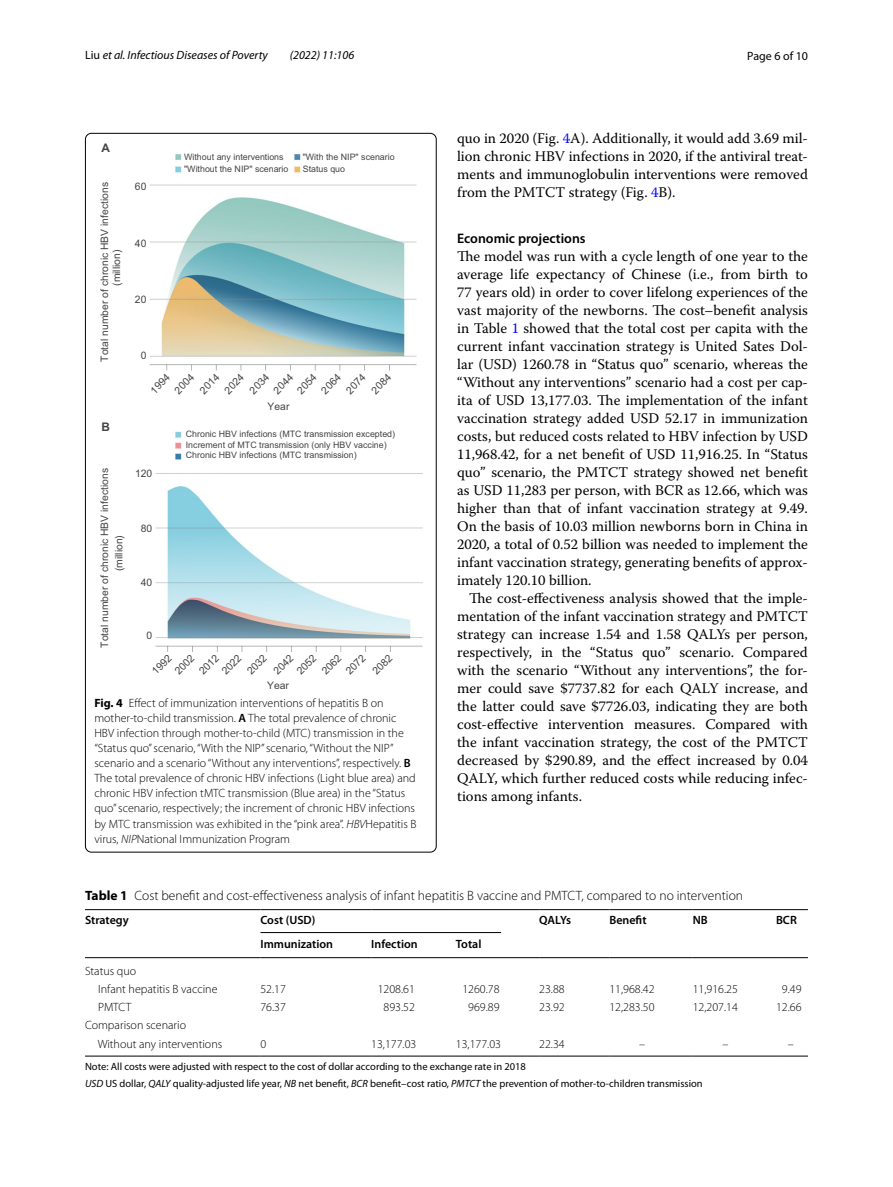
<style>
.page{position:relative;width:893px;height:1187px;background:#fff}
.page>*{position:absolute;margin:0;border:0;box-sizing:border-box;transform-origin:0 0}
.t1{font:14.7px/18px "Warnock Pro";color:#000;text-align:justify}
.t2{font:600 13.8px "Myriad Pro";color:#000}
.t3{font:300 13.5px "Myriad Pro";color:#000}
.t4{font:300 12px/15px "Myriad Pro";color:#000}
.t5{font:600 12px "Myriad Pro";color:#000}
.t6{font:italic 12px "Myriad Pro";color:#000}
.t7{font:12px "Myriad Pro";color:#000}
.t8{font:11.85px "Arial Bold MT4";color:#444}
.t9{font:10.5px/17px "Myriad Pro";color:#000}
.t10{font:10.35px/16.2px "Arial MT6";color:#444}
.t11{font:8.85px/12.5px "Arial MT6";color:#444}
.s1{font-style:normal}
.s2{font-weight:700}
.s3{font-weight:600}
.s4{font-style:italic}
.s5{color:#00f}
</style>
<div class="page">
<img style="left:149px;top:154px;width:273px;height:497px">
<hr style="left:85px;top:909px;width:175px;height:1px;background:#000">
<hr style="left:85px;top:957px;width:175px;height:1px;background:#000">
<hr style="left:260px;top:909px;width:111px;height:1px;background:#000">
<hr style="left:371px;top:909px;width:85px;height:1px;background:#000">
<hr style="left:456px;top:909px;width:83px;height:1px;background:#000">
<hr style="left:539px;top:909px;width:70px;height:1px;background:#000">
<hr style="left:539px;top:957px;width:70px;height:1px;background:#000">
<hr style="left:609px;top:909px;width:84px;height:1px;background:#000">
<hr style="left:609px;top:957px;width:84px;height:1px;background:#000">
<hr style="left:693px;top:909px;width:83px;height:1px;background:#000">
<hr style="left:693px;top:957px;width:83px;height:1px;background:#000">
<hr style="left:776px;top:909px;width:32px;height:1px;background:#000">
<hr style="left:776px;top:957px;width:32px;height:1px;background:#000">
<hr style="left:260px;top:957px;width:111px;height:1px;background:#000">
<hr style="left:371px;top:957px;width:85px;height:1px;background:#000">
<hr style="left:456px;top:957px;width:83px;height:1px;background:#000">
<hr style="left:85px;top:1055px;width:175px;height:1px;background:#000">
<hr style="left:260px;top:1055px;width:111px;height:1px;background:#000">
<hr style="left:371px;top:1055px;width:85px;height:1px;background:#000">
<hr style="left:456px;top:1055px;width:83px;height:1px;background:#000">
<hr style="left:539px;top:1055px;width:70px;height:1px;background:#000">
<hr style="left:609px;top:1055px;width:84px;height:1px;background:#000">
<hr style="left:693px;top:1055px;width:83px;height:1px;background:#000">
<hr style="left:776px;top:1055px;width:32px;height:1px;background:#000">
<hr style="left:260px;top:932px;width:241px;height:1px;background:#000">
<p class="t6" style="left:85px;top:48px;width:184px"><span class="s1">Liu</span> et al. Infectious Diseases of Poverty</p>
<p class="t6" style="left:290px;top:48px;width:66px">(2022) 11:106</p>
<p class="t7" style="left:747px;top:48px;width:62px">Page 6 of 10</p>
<p class="t8" style="left:101px;top:140px;width:10px">A</p>
<p class="t10" style="left:96px;top:361px;width:181px;rotate:-90deg">Total number of chronic HBV infections</p>
<p class="t10" style="left:108px;top:286px;width:38px;rotate:-90deg">(million)</p>
<p class="t8" style="left:101px;top:418px;width:10px">B</p>
<p class="t10" style="left:96px;top:647px;width:181px;rotate:-90deg">Total number of chronic HBV infections</p>
<p class="t10" style="left:111px;top:571px;width:38px;rotate:-90deg">(million)</p>
<p class="t10" style="left:135px;top:178px;width:13px">60</p>
<p class="t10" style="left:135px;top:235px;width:13px">40</p>
<p class="t10" style="left:135px;top:291px;width:13px">20</p>
<p class="t10" style="left:141px;top:347px;width:7px">0</p>
<p class="t11" style="left:184px;top:150px;width:106px">Without any interventions "Without the NIP" scenario</p>
<p class="t11" style="left:303px;top:150px;width:93px">"With the NIP" scenario<br>Status quo</p>
<p class="t10" style="left:146px;top:386px;width:24px;rotate:-45deg">1994</p>
<p class="t10" style="left:170px;top:386px;width:24px;rotate:-45deg">2004</p>
<p class="t10" style="left:196px;top:386px;width:24px;rotate:-45deg">2014</p>
<p class="t10" style="left:220px;top:386px;width:24px;rotate:-45deg">2024</p>
<p class="t10" style="left:246px;top:386px;width:24px;rotate:-45deg">2034</p>
<p class="t10" style="left:270px;top:386px;width:24px;rotate:-45deg">2044</p>
<p class="t10" style="left:293px;top:386px;width:24px;rotate:-45deg">2054</p>
<p class="t10" style="left:317px;top:386px;width:24px;rotate:-45deg">2064</p>
<p class="t10" style="left:342px;top:386px;width:24px;rotate:-45deg">2074</p>
<p class="t10" style="left:368px;top:386px;width:24px;rotate:-45deg">2084</p>
<p class="t10" style="left:268px;top:398px;width:23px">Year</p>
<p class="t10" style="left:135px;top:465px;width:19px">120</p>
<p class="t10" style="left:141px;top:520px;width:13px">80</p>
<p class="t10" style="left:141px;top:574px;width:13px">40</p>
<p class="t10" style="left:147px;top:627px;width:7px">0</p>
<p class="t11" style="left:186px;top:428px;width:211px;line-height:10.9px">Chronic HBV infections (MTC transmission excepted)<br>Increment of MTC transmission (only HBV vaccine)<br>Chronic HBV infections (MTC transmission)</p>
<p class="t10" style="left:159px;top:655px;width:24px;text-indent:-16px;rotate:-45deg">1992<br>2002</p>
<p class="t10" style="left:207px;top:655px;width:24px;text-indent:-16px;rotate:-45deg">2012<br>2022</p>
<p class="t10" style="left:255px;top:652px;width:24px;line-height:18.8px;text-indent:-19px;rotate:-45deg">2032<br>2042</p>
<p class="t10" style="left:293px;top:666px;width:24px;rotate:-45deg">2052</p>
<p class="t10" style="left:318px;top:666px;width:24px;rotate:-45deg">2062</p>
<p class="t10" style="left:342px;top:666px;width:24px;rotate:-45deg">2072</p>
<p class="t10" style="left:368px;top:666px;width:24px;rotate:-45deg">2082</p>
<p class="t10" style="left:267px;top:677px;width:23px">Year</p>
<p class="t4" style="left:94px;top:696px;width:324px"><span class="s2">Fig. 4</span> Effect of immunization interventions of hepatitis B on mother-to-child transmission. <span class="s3">A</span> The total prevalence of chronic HBV infection through mother-to-child (MTC) transmission in the “Status quo” scenario, “With the NIP” scenario, “Without the NIP” scenario and a scenario “Without any interventions”, respectively. <span class="s3">B </span>The total prevalence of chronic HBV infections (Light blue area) and chronic HBV infection tMTC transmission (Blue area) in the “Status quo” scenario, respectively; the increment of chronic HBV infections by MTC transmission was exhibited in the “pink area”. <span class="s4">HBV</span>Hepatitis B virus, <span class="s4">NIP</span>National Immunization Program</p>
<p class="t1" style="left:457px;top:128px;width:352px">quo in 2020 (Fig. <span class="s5">4</span>A). Additionally, it would add 3.69 mil&shy;lion chronic HBV infections in 2020, if the antiviral treat&shy;ments and immunoglobulin interventions were removed from the PMTCT strategy (Fig. <span class="s5">4</span>B).</p>
<p class="t2" style="left:457px;top:229px;width:130px">Economic projections</p>
<p class="t1" style="left:457px;top:247px;width:352px">The model was run with a cycle length of one year to the average life expectancy of Chinese (i.e., from birth to 77 years old) in order to cover lifelong experiences of the vast majority of the newborns. The cost–benefit analysis in Table <span class="s5">1</span> showed that the total cost per capita with the current infant vaccination strategy is United Sates Dol&shy;lar (USD) 1260.78 in “Status quo” scenario, whereas the “Without any interventions” scenario had a cost per cap&shy;ita of USD 13,177.03. The implementation of the infant vaccination strategy added USD 52.17 in immunization costs, but reduced costs related to HBV infection by USD 11,968.42, for a net benefit of USD 11,916.25. In “Status quo” scenario, the PMTCT strategy showed net benefit as USD 11,283 per person, with BCR as 12.66, which was higher than that of infant vaccination strategy at 9.49.<br>On the basis of 10.03 million newborns born in China in 2020, a total of 0.52 billion was needed to implement the infant vaccination strategy, generating benefits of approx&shy;imately 120.10 billion.</p>
<p class="t1" style="left:457px;top:589px;width:352px;text-indent:12px">The cost-effectiveness analysis showed that the imple&shy;mentation of the infant vaccination strategy and PMTCT strategy can increase 1.54 and 1.58 QALYs per person, respectively, in the “Status quo” scenario. Compared with the scenario “Without any interventions”, the for&shy;mer could save $7737.82 for each QALY increase, and the latter could save $7726.03, indicating they are both cost-effective intervention measures. Compared with the infant vaccination strategy, the cost of the PMTCT decreased by $290.89, and the effect increased by 0.04<br>QALY, which further reduced costs while reducing infec&shy;tions among infants.</p>
<p class="t3" style="left:85px;top:887px;width:659px"><span class="s2">Table 1</span> Cost benefit and cost-effectiveness analysis of infant hepatitis B vaccine and PMTCT, compared to no intervention</p>
<p class="t5" style="left:85px;top:912px;width:45px">Strategy</p>
<p class="t5" style="left:260px;top:912px;width:56px">Cost (USD)</p>
<p class="t5" style="left:539px;top:912px;width:33px">QALYs</p>
<p class="t5" style="left:609px;top:912px;width:39px">Benefit</p>
<p class="t5" style="left:693px;top:912px;width:17px">NB</p>
<p class="t5" style="left:776px;top:912px;width:22px">BCR</p>
<p class="t5" style="left:260px;top:936px;width:74px">Immunization</p>
<p class="t5" style="left:371px;top:936px;width:48px">Infection</p>
<p class="t5" style="left:456px;top:936px;width:27px">Total</p>
<p class="t4" style="left:98px;top:961px;width:121px;line-height:18.1px;text-indent:-13px">Status quo<br>Infant hepatitis B vaccine</p>
<p class="t4" style="left:260px;top:981px;width:27px">52.17</p>
<p class="t4" style="left:378px;top:981px;width:39px">1208.61</p>
<p class="t4" style="left:462px;top:981px;width:39px">1260.78</p>
<p class="t4" style="left:539px;top:981px;width:27px">23.88</p>
<p class="t4" style="left:609px;top:981px;width:47px">11,968.42</p>
<p class="t4" style="left:693px;top:981px;width:47px">11,916.25</p>
<p class="t4" style="left:782px;top:981px;width:21px">9.49</p>
<p class="t4" style="left:98px;top:999px;width:35px">PMTCT</p>
<p class="t4" style="left:260px;top:999px;width:27px">76.37</p>
<p class="t4" style="left:384px;top:999px;width:33px">893.52</p>
<p class="t4" style="left:468px;top:999px;width:33px">969.89</p>
<p class="t4" style="left:539px;top:999px;width:27px">23.92</p>
<p class="t4" style="left:609px;top:999px;width:47px">12,283.50</p>
<p class="t4" style="left:693px;top:999px;width:47px">12,207.14</p>
<p class="t4" style="left:776px;top:999px;width:27px">12.66</p>
<p class="t4" style="left:98px;top:1016px;width:126px;line-height:18.3px;text-indent:-13px">Comparison scenario<br>Without any interventions</p>
<p class="t4" style="left:260px;top:1036px;width:7px">0</p>
<p class="t4" style="left:371px;top:1036px;width:47px">13,177.03</p>
<p class="t4" style="left:456px;top:1036px;width:47px">13,177.03</p>
<p class="t4" style="left:539px;top:1036px;width:27px">22.34</p>
<p class="t4" style="left:639px;top:1036px;width:7px">–</p>
<p class="t4" style="left:722px;top:1036px;width:7px">–</p>
<p class="t4" style="left:788px;top:1036px;width:7px">–</p>
<p class="t9" style="left:85px;top:1057px;width:619px">Note: All costs were adjusted with respect to the cost of dollar according to the exchange rate in 2018<br><span class="s4">USD</span> US dollar, <span class="s4">QALY</span> quality-adjusted life year, <span class="s4">NB</span> net benefit, <span class="s4">BCR</span> benefit–cost ratio, <span class="s4">PMTCT</span> the prevention of mother-to-children transmission</p>
</div>
